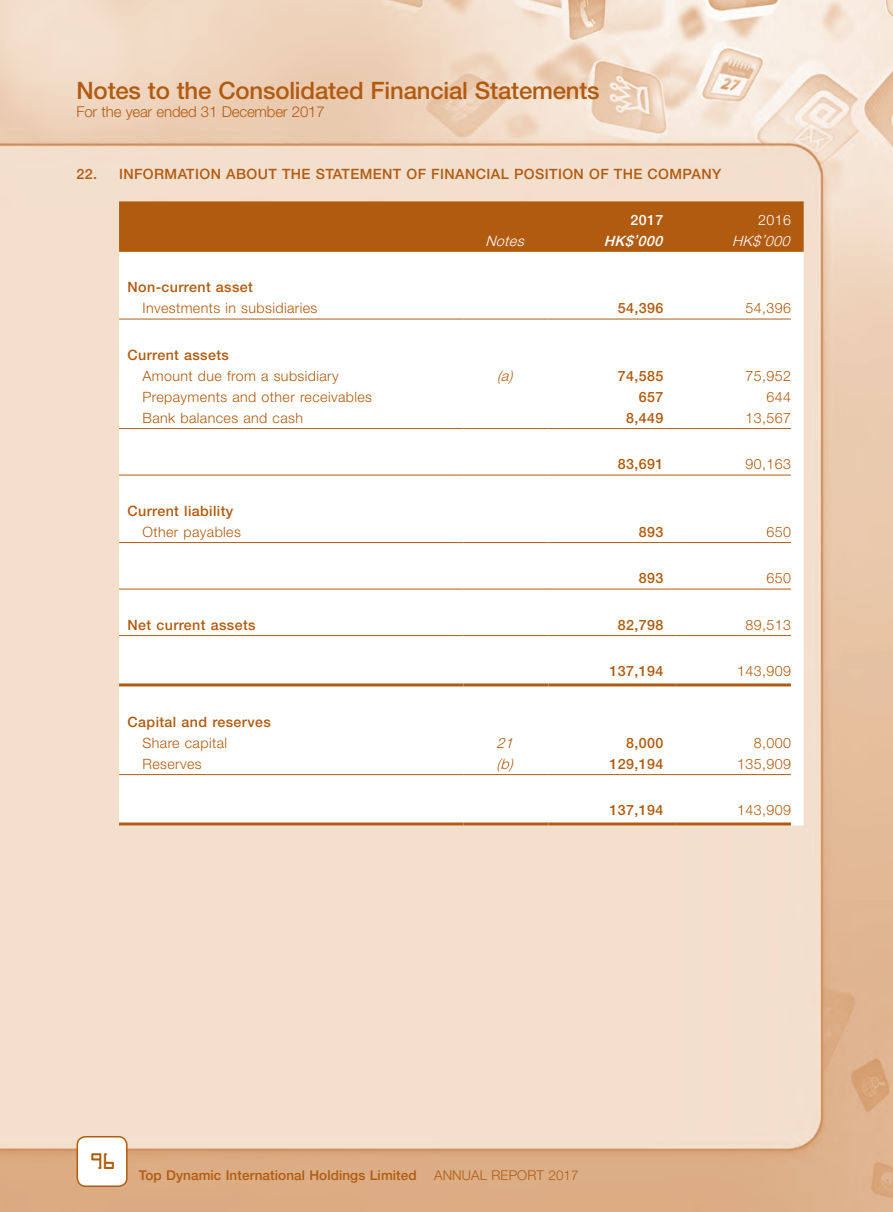
<style>
.page{position:relative;width:893px;height:1212px;background:#fff}
.page>*{position:absolute;margin:0;border:0;box-sizing:border-box;transform-origin:0 0}
.t1{font:500 24px "Helvetica Neue LT Std";letter-spacing:-.01em;color:#b15b10}
.t2{font:20.25px "OCRA Std";color:#b15b10}
.t3{font:300 15px "Helvetica Neue LT Std";letter-spacing:-.01em;color:#b15b10}
.Body_Text{font:300 14.25px "Helvetica Neue LT Std";letter-spacing:.03em;color:#b15b10}
.Body_Text-2{font:500 14.25px "Helvetica Neue LT Std";letter-spacing:.03em;color:#b15b10}
.Heading_1{font:500 14.25px "Helvetica Neue LT Std";letter-spacing:.03em;color:#b15b10}
.Body_Text-3{font:italic 300 14.25px "Helvetica Neue LT Std";color:#fff}
.Body_Text-4{font:italic 300 14.25px "Helvetica Neue LT Std";color:#b15b10}
.Body_Text-5{font:italic 500 14.25px "Helvetica Neue LT Std";color:#fff}
.Body_Text-6{font:500 14.25px "Helvetica Neue LT Std";color:#fff}
.Body_Text-7{font:300 14.25px "Helvetica Neue LT Std";color:#fff}
.t4{font:500 13.5px "Helvetica Neue LT Std";letter-spacing:.01em;color:#b15b10}
.t5{font:300 13.5px "Helvetica Neue LT Std";letter-spacing:.01em;color:#b15b10}
</style>
<div class="page">
<img style="left:0;top:0;width:893px;height:1212px">
<div style="left:77px;top:1137px;width:50px;height:49px;background:#fff;border-radius:9px"></div>
<div style="left:77px;top:1136px;width:51px;height:51px;border:2px solid #b15b10;border-radius:9px"></div>
<div style="left:119px;top:201px;width:685px;height:51px;background:#b15b10"></div>
<svg style="left:119px;top:252px;width:685px;height:573px"></svg>
<hr style="left:119px;top:319px;width:344px;height:1px;background:#b15b10">
<hr style="left:463px;top:319px;width:86px;height:1px;background:#b15b10">
<hr style="left:549px;top:319px;width:127px;height:1px;background:#b15b10">
<hr style="left:676px;top:319px;width:115px;height:1px;background:#b15b10">
<hr style="left:119px;top:428px;width:344px;height:1px;background:#b15b10">
<hr style="left:463px;top:428px;width:86px;height:1px;background:#b15b10">
<hr style="left:549px;top:428px;width:127px;height:1px;background:#b15b10">
<hr style="left:676px;top:428px;width:115px;height:1px;background:#b15b10">
<hr style="left:119px;top:475px;width:344px;height:1px;background:#b15b10">
<hr style="left:463px;top:475px;width:86px;height:1px;background:#b15b10">
<hr style="left:549px;top:475px;width:127px;height:1px;background:#b15b10">
<hr style="left:676px;top:475px;width:115px;height:1px;background:#b15b10">
<hr style="left:119px;top:542px;width:344px;height:1px;background:#b15b10">
<hr style="left:463px;top:542px;width:86px;height:1px;background:#b15b10">
<hr style="left:549px;top:542px;width:127px;height:1px;background:#b15b10">
<hr style="left:676px;top:542px;width:115px;height:1px;background:#b15b10">
<hr style="left:119px;top:589px;width:344px;height:1px;background:#b15b10">
<hr style="left:463px;top:589px;width:86px;height:1px;background:#b15b10">
<hr style="left:549px;top:589px;width:127px;height:1px;background:#b15b10">
<hr style="left:676px;top:589px;width:115px;height:1px;background:#b15b10">
<hr style="left:119px;top:635px;width:344px;height:1px;background:#b15b10">
<hr style="left:463px;top:635px;width:86px;height:1px;background:#b15b10">
<hr style="left:549px;top:635px;width:127px;height:1px;background:#b15b10">
<hr style="left:676px;top:635px;width:115px;height:1px;background:#b15b10">
<hr style="left:119px;top:683px;width:344px;height:3px;background:#b15b10">
<hr style="left:463px;top:683px;width:86px;height:3px;background:#b15b10">
<hr style="left:549px;top:683px;width:127px;height:3px;background:#b15b10">
<hr style="left:676px;top:683px;width:115px;height:3px;background:#b15b10">
<hr style="left:119px;top:774px;width:344px;height:1px;background:#b15b10">
<hr style="left:463px;top:774px;width:86px;height:1px;background:#b15b10">
<hr style="left:549px;top:774px;width:127px;height:1px;background:#b15b10">
<hr style="left:676px;top:774px;width:115px;height:1px;background:#b15b10">
<hr style="left:119px;top:822px;width:344px;height:3px;background:#b15b10">
<hr style="left:463px;top:822px;width:86px;height:3px;background:#b15b10">
<hr style="left:549px;top:822px;width:127px;height:3px;background:#b15b10">
<hr style="left:676px;top:822px;width:115px;height:3px;background:#b15b10">
<h1 class="t1" style="left:77px;top:76px;width:525px">Notes to the Consolidated Financial Statements</h1>
<p class="t3" style="left:77px;top:102px;width:250px">For the year ended 31 December 2017</p>
<p class="Heading_1" style="left:77px;top:165px;width:646px">22. INFORMATION ABOUT THE STATEMENT OF FINANCIAL POSITION OF THE COMPANY</p>
<p class="Body_Text-6" style="left:630px;top:211px;width:34px">2017</p>
<p class="Body_Text-7" style="left:758px;top:211px;width:34px">2016</p>
<p class="Body_Text-3" style="left:486px;top:232px;width:44px">Notes</p>
<p class="Body_Text-5" style="left:604px;top:232px;width:64px">HK$’000</p>
<p class="Body_Text-3" style="left:732px;top:232px;width:63px">HK$’000</p>
<p class="Body_Text-2" style="left:128px;top:278px;width:127px">Non-current asset</p>
<p class="Body_Text" style="left:142px;top:299px;width:177px">Investments in subsidiaries</p>
<p class="Body_Text-2" style="left:618px;top:299px;width:47px">54,396</p>
<p class="Body_Text" style="left:745px;top:299px;width:47px">54,396</p>
<p class="Body_Text-2" style="left:128px;top:346px;width:103px">Current assets</p>
<p class="Body_Text" style="left:142px;top:367px;width:198px">Amount due from a subsidiary</p>
<p class="Body_Text-4" style="left:497px;top:367px;width:21px">(a)</p>
<p class="Body_Text-2" style="left:618px;top:367px;width:47px">74,585</p>
<p class="Body_Text" style="left:745px;top:367px;width:47px">75,952</p>
<p class="Body_Text" style="left:142px;top:388px;width:231px">Prepayments and other receivables</p>
<p class="Body_Text-2" style="left:639px;top:388px;width:26px">657</p>
<p class="Body_Text" style="left:766px;top:388px;width:26px">644</p>
<p class="Body_Text" style="left:142px;top:409px;width:162px">Bank balances and cash</p>
<p class="Body_Text-2" style="left:626px;top:409px;width:39px">8,449</p>
<p class="Body_Text" style="left:745px;top:409px;width:47px">13,567</p>
<p class="Body_Text-2" style="left:618px;top:455px;width:47px">83,691</p>
<p class="Body_Text" style="left:745px;top:455px;width:47px">90,163</p>
<p class="Body_Text-2" style="left:128px;top:502px;width:107px">Current liability</p>
<p class="Body_Text" style="left:142px;top:523px;width:100px">Other payables</p>
<p class="Body_Text-2" style="left:639px;top:523px;width:26px">893</p>
<p class="Body_Text" style="left:766px;top:523px;width:26px">650</p>
<p class="Body_Text-2" style="left:639px;top:569px;width:26px">893</p>
<p class="Body_Text" style="left:766px;top:569px;width:26px">650</p>
<p class="Body_Text-2" style="left:128px;top:616px;width:129px">Net current assets</p>
<p class="Body_Text-2" style="left:618px;top:616px;width:47px">82,798</p>
<p class="Body_Text" style="left:745px;top:616px;width:47px">89,513</p>
<p class="Body_Text-2" style="left:609px;top:662px;width:55px">137,194</p>
<p class="Body_Text" style="left:737px;top:662px;width:55px">143,909</p>
<p class="Body_Text-2" style="left:128px;top:713px;width:145px">Capital and reserves</p>
<p class="Body_Text" style="left:142px;top:734px;width:86px">Share capital</p>
<p class="Body_Text-4" style="left:496px;top:734px;width:22px">21</p>
<p class="Body_Text-2" style="left:626px;top:734px;width:39px">8,000</p>
<p class="Body_Text" style="left:754px;top:734px;width:39px">8,000</p>
<p class="Body_Text" style="left:142px;top:755px;width:61px">Reserves</p>
<p class="Body_Text-4" style="left:497px;top:755px;width:22px">(b)</p>
<p class="Body_Text-2" style="left:609px;top:755px;width:55px">129,194</p>
<p class="Body_Text" style="left:737px;top:755px;width:55px">135,909</p>
<p class="Body_Text-2" style="left:609px;top:801px;width:55px">137,194</p>
<p class="Body_Text" style="left:737px;top:801px;width:55px">143,909</p>
<h2 class="t2" style="left:89px;top:1152px;width:29px">96</h2>
<p class="t4" style="left:139px;top:1167px;width:279px">Top Dynamic International Holdings Limited</p>
<p class="t5" style="left:434px;top:1166px;width:146px">ANNUAL REPORT 2017</p>
</div>
